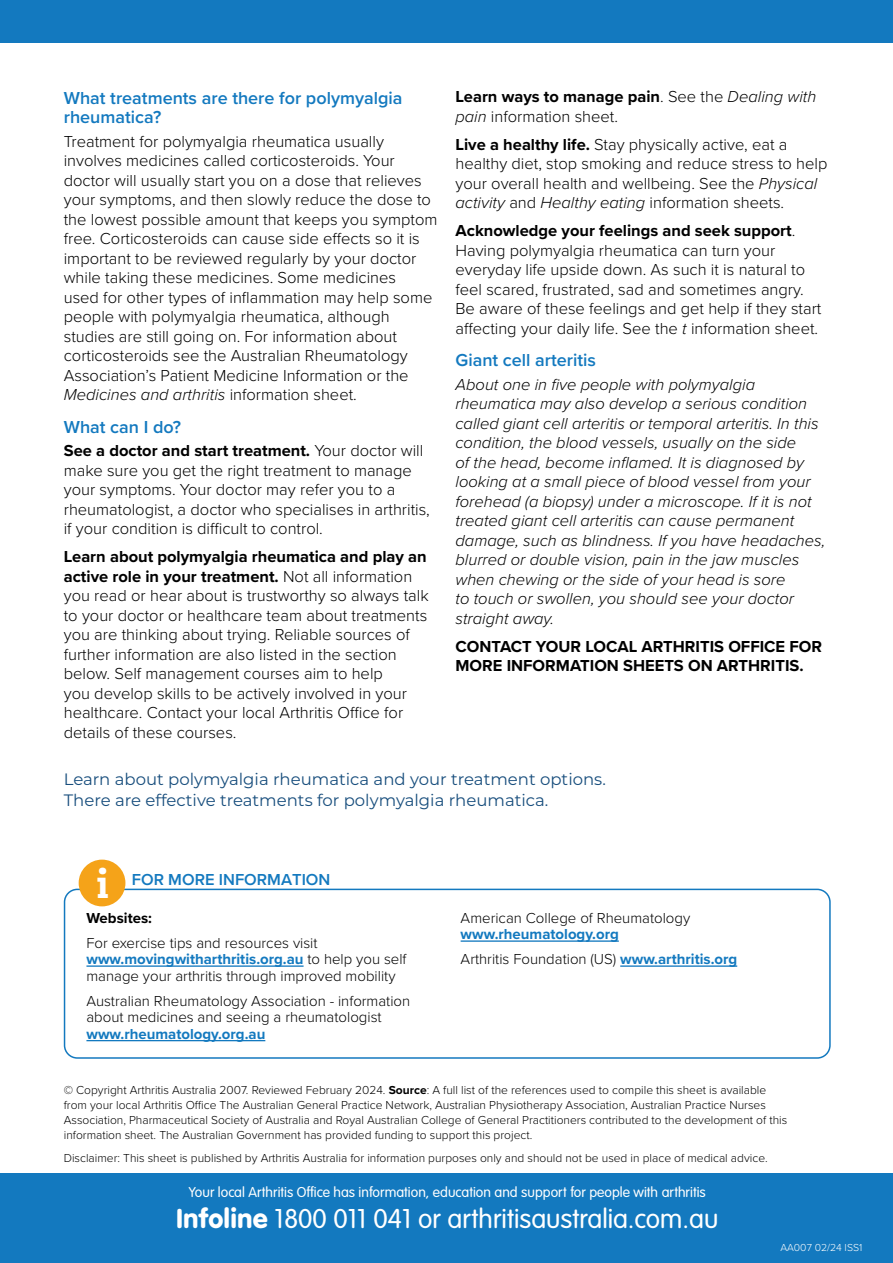
<style>
.page{position:relative;width:893px;height:1263px;background:#fff}
.page>*{position:absolute;margin:0;border:0;box-sizing:border-box;transform-origin:0 0}
.t1{font:800 38.7px "Caecilia LT Pro 85";color:#fff}
.t2{font:300 28.5px "VAG Rundschrift D";color:#fff}
.t3{font:600 18px/19.5px "Proxima Nova";color:#1379bf}
.t4{font:300 16.5px/19.5px "Proxima Nova";color:#000}
.t5{font:italic 300 16.5px/19.5px "Proxima Nova";color:#000}
.t6{font:16.5px/21px "Montserrat";color:#184e7d}
.t7{font:700 16.5px/19.5px "Proxima Nova";color:#000}
.t8{font:600 16.5px "Proxima Nova";color:#1379bf}
.t9{font:300 15px/16.5px "Proxima Nova";color:#000}
.t10{font:700 15px/25px "Proxima Nova";color:#1379bf}
.t11{font:300 15px "VAG Rundschrift D";color:#fff}
.t12{font:700 15px "Proxima Nova";color:#000}
.t13{font:300 12px/15px "Proxima Nova";color:#000}
.t14{font:300 10.5px "Proxima Nova";color:#fff}
.s1{font-style:italic}
.s2{font-weight:700}
.s3{font-weight:700;color:#1379bf}
.s4{font-weight:300;color:#000}
.s5{font-weight:400}
</style>
<div class="page">
<div style="left:0;top:0;width:893px;height:43px;background:#1379bf"></div>
<div style="left:0;top:1174px;width:893px;height:89px;background:#1379bf"></div>
<div style="left:64px;top:889px;width:767px;height:170px;border:2px solid #1379bf;border-radius:13px"></div>
<div style="left:79px;top:860px;width:46px;height:46px;background:#f5a319;border-radius:50%"></div>
<div style="left:79px;top:860px;width:46px;height:46px;border:2px solid #f5a319;border-radius:50%"></div>
<hr style="left:86px;top:965px;width:218px;height:2px;background:#1379bf">
<hr style="left:86px;top:1040px;width:179px;height:1px;background:#1379bf">
<hr style="left:461px;top:940px;width:158px;height:2px;background:#1379bf">
<hr style="left:620px;top:965px;width:117px;height:2px;background:#1379bf">
<p class="t3" style="left:64px;top:87px;width:340px">What treatments are there for polymyalgia rheumatica?</p>
<p class="t4" style="left:64px;top:131px;width:375px">Treatment for polymyalgia rheumatica usually involves medicines called corticosteroids. Your doctor will usually start you on a dose that relieves your symptoms, and then slowly reduce the dose to the lowest possible amount that keeps you symptom free. Corticosteroids can cause side effects so it is important to be reviewed regularly by your doctor while taking these medicines. Some medicines<br>used for other types of inflammation may help some people with polymyalgia rheumatica, although studies are still going on. For information about corticosteroids see the Australian Rheumatology Association’s Patient Medicine Information or the <span class="s1">Medicines and arthritis</span> information sheet.</p>
<p class="t3" style="left:64px;top:416px;width:119px">What can I do?</p>
<p class="t4" style="left:64px;top:440px;width:368px"><span class="s2">See a doctor and start treatment.</span> Your doctor will make sure you get the right treatment to manage your symptoms. Your doctor may refer you to a rheumatologist, a doctor who specialises in arthritis, if your condition is difficult to control.</p>
<p class="t4" style="left:64px;top:546px;width:366px"><span class="s2">Learn about polymyalgia rheumatica and play an active role in your treatment.</span> Not all information you read or hear about is trustworthy so always talk to your doctor or healthcare team about treatments you are thinking about trying. Reliable sources of further information are also listed in the section below. Self management courses aim to help<br>you develop skills to be actively involved in your healthcare. Contact your local Arthritis Office for details of these courses.</p>
<p class="t4" style="left:455px;top:86px;width:362px"><span class="s2">Learn ways to manage pain</span>. See the <span class="s1">Dealing with pain</span> information sheet.</p>
<p class="t4" style="left:455px;top:134px;width:373px"><span class="s2">Live a healthy life.</span> Stay physically active, eat a healthy diet, stop smoking and reduce stress to help your overall health and wellbeing. See the <span class="s1">Physical activity</span> and <span class="s1">Healthy eating</span> information sheets.</p>
<p class="t4" style="left:455px;top:220px;width:367px"><span class="s2">Acknowledge your feelings and seek support</span>.<br>Having polymyalgia rheumatica can turn your everyday life upside down. As such it is natural to feel scared, frustrated, sad and sometimes angry.<br>Be aware of these feelings and get help if they start affecting your daily life. See the <span class="s1">t</span> information sheet.</p>
<p class="t3" style="left:455px;top:350px;width:142px">Giant cell arteritis</p>
<p class="t5" style="left:455px;top:374px;width:371px">About one in five people with polymyalgia rheumatica may also develop a serious condition called giant cell arteritis or temporal arteritis. In this condition, the blood vessels, usually on the side<br>of the head, become inflamed. It is diagnosed by looking at a small piece of blood vessel from your forehead (a biopsy) under a microscope. If it is not treated giant cell arteritis can cause permanent damage, such as blindness. If you have headaches, blurred or double vision, pain in the jaw muscles when chewing or the side of your head is sore<br>to touch or swollen, you should see your doctor straight away.</p>
<p class="t7" style="left:455px;top:636px;width:368px">CONTACT YOUR LOCAL ARTHRITIS OFFICE FOR<br>MORE INFORMATION SHEETS ON ARTHRITIS.</p>
<p class="t6" style="left:64px;top:768px;width:544px">Learn about polymyalgia rheumatica and your treatment options.<br>There are effective treatments for polymyalgia rheumatica.</p>
<h1 class="t1" style="left:96px;top:858px;width:14px">i</h1>
<p class="t12" style="left:86px;top:906px;width:67px">Websites:</p>
<p class="t9" style="left:86px;top:933px;width:322px">For exercise tips and resources visit <span class="s3">www.movingwitharthritis.org.au</span> to help you self manage your arthritis through improved mobility</p>
<p class="t9" style="left:86px;top:991px;width:325px">Australian Rheumatology Association - information about medicines and seeing a rheumatologist</p>
<p class="t10" style="left:86px;top:1021px;width:180px">www.rheumatology.org.au</p>
<p class="t8" style="left:132px;top:868px;width:200px">FOR MORE INFORMATION</p>
<p class="t9" style="left:461px;top:908px;width:231px">American College of Rheumatology</p>
<p class="t10" style="left:461px;top:921px;width:278px">www.rheumatology.org<br><span class="s4">Arthritis Foundation (US)</span> www.arthritis.org</p>
<p class="t13" style="left:64px;top:1082px;width:725px">© Copyright Arthritis Australia 2007. Reviewed February 2024. <span class="s2">Source</span>: A full list of the references used to compile this sheet is available from your local Arthritis Office The Australian General Practice Network, Australian Physiotherapy Association, Australian Practice Nurses Association, Pharmaceutical Society of Australia and Royal Australian College of General Practitioners contributed to the development of this information sheet. The Australian Government has provided funding to support this project.</p>
<p class="t13" style="left:64px;top:1150px;width:705px">Disclaimer: This sheet is published by Arthritis Australia for information purposes only and should not be used in place of medical advice.</p>
<p class="t11" style="left:189px;top:1184px;width:519px">Your local Arthritis Office has information, education and support for people with arthritis</p>
<h2 class="t2" style="left:176px;top:1203px;width:544px"><span class="s5">Infoline</span> 1800 011 041 or arthritisaustralia.com.au</h2>
<p class="t14" style="left:780px;top:1239px;width:84px">AA007 02/24 ISS1</p>
</div>
